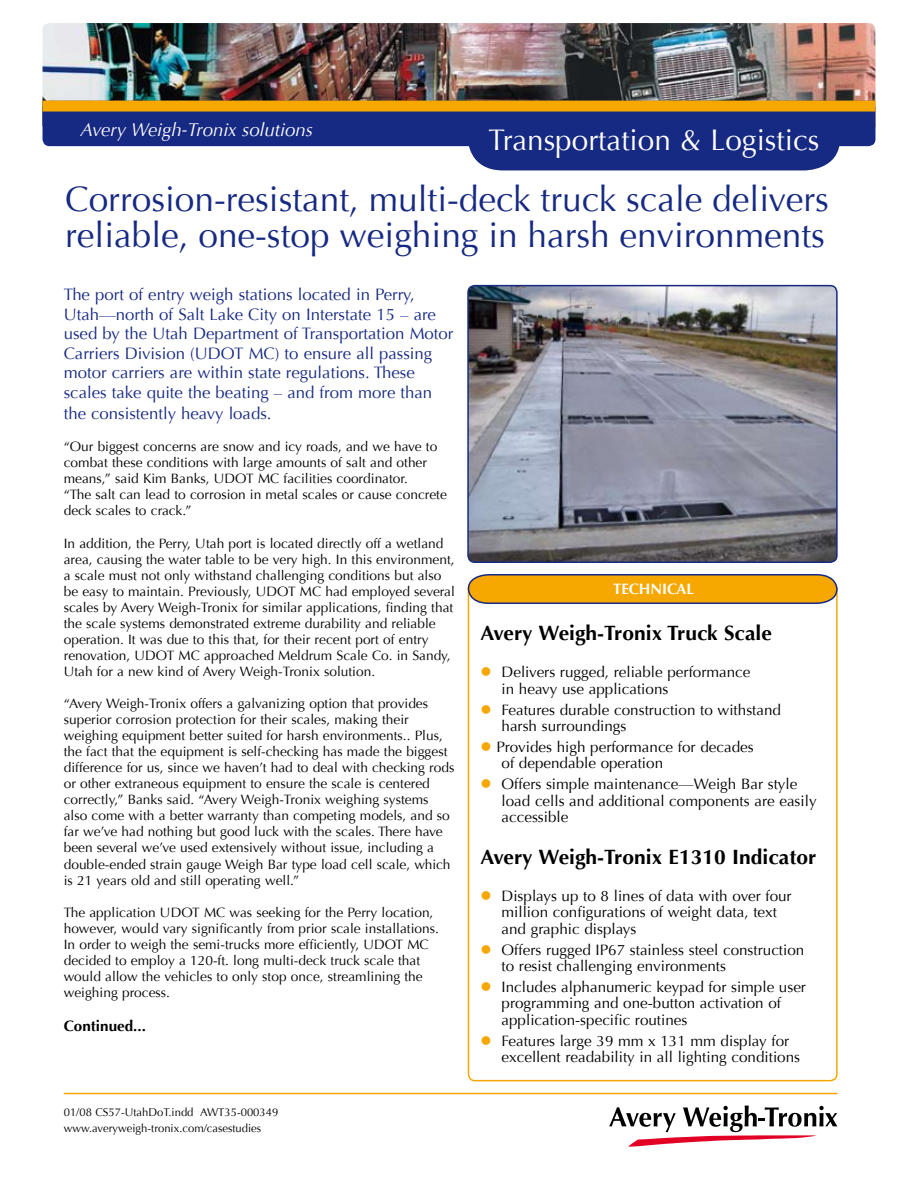
<style>
.page{position:relative;width:918px;height:1188px;background:#fff}
.page>*{position:absolute;margin:0;border:0;box-sizing:border-box;transform-origin:0 0}
.t1{font:35.25px/36px "Optima";color:#162983}
.t2{font:29.7px "Optima";color:#fff}
.t3{font:700 20.7px "Optima";color:#000}
.t4{font:italic 18.75px "Optima";color:#fff}
.t5{font:16.5px/19.5px "Optima";color:#162983}
.t6{font:15px/16.5px "Optima";color:#000}
.t7{font:700 15px "Optima";color:#000}
.t8{font:700 15px "Optima";color:#fff}
.t9{font:13.5px/16px "Optima";color:#000}
.t10{font:11.25px/16.2px "Optima";color:#000}
.s1{color:#f6a800}
</style>
<div class="page">
<img style="left:468px;top:286px;width:369px;height:276px">
<div style="left:467px;top:285px;width:371px;height:278px;border:2px solid #162983;border-radius:7px"></div>
<hr style="left:64px;top:1093px;width:774px;height:1px;background:#f6a800">
<svg style="left:609px;top:1106px;width:228px;height:41px"></svg>
<div style="left:468px;top:581px;width:370px;height:500px;border:2px solid #f6a800;border-radius:7px"></div>
<svg style="left:467px;top:574px;width:371px;height:31px;background:#df9f1a"></svg>
<img style="left:43px;top:23px;width:832px;height:109px;border-radius:7px">
<div style="left:43px;top:101px;width:832px;height:45px;background:#162983;border-radius:7px"></div>
<div style="left:468px;top:146px;width:372px;height:24px;background:#162983"></div>
<div style="left:43px;top:101px;width:832px;height:11px;background:#f6a800"></div>
<h3 class="t4" style="left:81px;top:118px;width:234px">Avery Weigh-Tronix solutions</h3>
<h2 class="t2" style="left:489px;top:123px;width:332px">Transportation &amp; Logistics</h2>
<h1 class="t1" style="left:65px;top:182px;width:765px">Corrosion-resistant, multi-deck truck scale delivers reliable, one-stop weighing in harsh environments</h1>
<p class="t5" style="left:64px;top:285px;width:391px">The port of entry weigh stations located in Perry, Utah—north of Salt Lake City on Interstate 15 – are used by the Utah Department of Transportation Motor Carriers Division (UDOT MC) to ensure all passing motor carriers are within state regulations. These scales take quite the beating – and from more than</p>
<p class="t5" style="left:64px;top:404px;width:209px">the consistently heavy loads.</p>
<p class="t9" style="left:64px;top:439px;width:385px">“Our biggest concerns are snow and icy roads, and we have to combat these conditions with large amounts of salt and other means,” said Kim Banks, UDOT MC facilities coordinator.<br>“The salt can lead to corrosion in metal scales or cause concrete deck scales to crack.”</p>
<p class="t9" style="left:64px;top:535px;width:393px">In addition, the Perry, Utah port is located directly off a wetland area, causing the water table to be very high. In this environment, a scale must not only withstand challenging conditions but also be easy to maintain. Previously, UDOT MC had employed several scales by Avery Weigh-Tronix for similar applications, finding that the scale systems demonstrated extreme durability and reliable operation. It was due to this that, for their recent port of entry renovation, UDOT MC approached Meldrum Scale Co. in Sandy, Utah for a new kind of Avery Weigh-Tronix solution.</p>
<p class="t9" style="left:64px;top:696px;width:392px">“Avery Weigh-Tronix offers a galvanizing option that provides superior corrosion protection for their scales, making their weighing equipment better suited for harsh environments.. Plus, the fact that the equipment is self-checking has made the biggest difference for us, since we haven’t had to deal with checking rods or other extraneous equipment to ensure the scale is centered correctly,” Banks said. “Avery Weigh-Tronix weighing systems also come with a better warranty than competing models, and so far we’ve had nothing but good luck with the scales. There have been several we’ve used extensively without issue, including a double-ended strain gauge Weigh Bar type load cell scale, which is 21 years old and still operating well.”</p>
<p class="t9" style="left:64px;top:904px;width:377px">The application UDOT MC was seeking for the Perry location, however, would vary significantly from prior scale installations.<br>In order to weigh the semi-trucks more efficiently, UDOT MC decided to employ a 120-ft. long multi-deck truck scale that would allow the vehicles to only stop once, streamlining the weighing process.</p>
<p class="t7" style="left:64px;top:1017px;width:84px">Continued...</p>
<p class="t10" style="left:64px;top:1104px;width:216px">01/08 CS57-UtahDoT.indd AWT35-000349 www.averyweigh-tronix.com/casestudies</p>
<p class="t8" style="left:613px;top:580px;width:83px">TECHNICAL</p>
<h3 class="t3" style="left:481px;top:621px;width:293px">Avery Weigh-Tronix Truck Scale</h3>
<p class="t6" style="left:502px;top:664px;width:250px;text-indent:-21px"><span class="s1">●</span> Delivers rugged, reliable performance in heavy use applications</p>
<p class="t6" style="left:502px;top:701px;width:281px;text-indent:-21px"><span class="s1">●</span> Features durable construction to withstand harsh surroundings</p>
<p class="t6" style="left:502px;top:739px;width:254px;text-indent:-21px"><span class="s1">●</span> Provides high performance for decades of dependable operation</p>
<p class="t6" style="left:502px;top:776px;width:317px;text-indent:-21px"><span class="s1">●</span> Offers simple maintenance—Weigh Bar style load cells and additional components are easily accessible</p>
<h3 class="t3" style="left:481px;top:845px;width:337px">Avery Weigh-Tronix E1310 Indicator</h3>
<p class="t6" style="left:502px;top:888px;width:292px;text-indent:-21px"><span class="s1">●</span> Displays up to 8 lines of data with over four million configurations of weight data, text and graphic displays</p>
<p class="t6" style="left:502px;top:941px;width:304px;text-indent:-21px"><span class="s1">●</span> Offers rugged IP67 stainless steel construction to resist challenging environments</p>
<p class="t6" style="left:502px;top:979px;width:306px;text-indent:-21px"><span class="s1">●</span> Includes alphanumeric keypad for simple user programming and one-button activation of application-specific routines</p>
<p class="t6" style="left:502px;top:1032px;width:300px;text-indent:-21px"><span class="s1">●</span> Features large 39 mm x 131 mm display for excellent readability in all lighting conditions</p>
</div>
